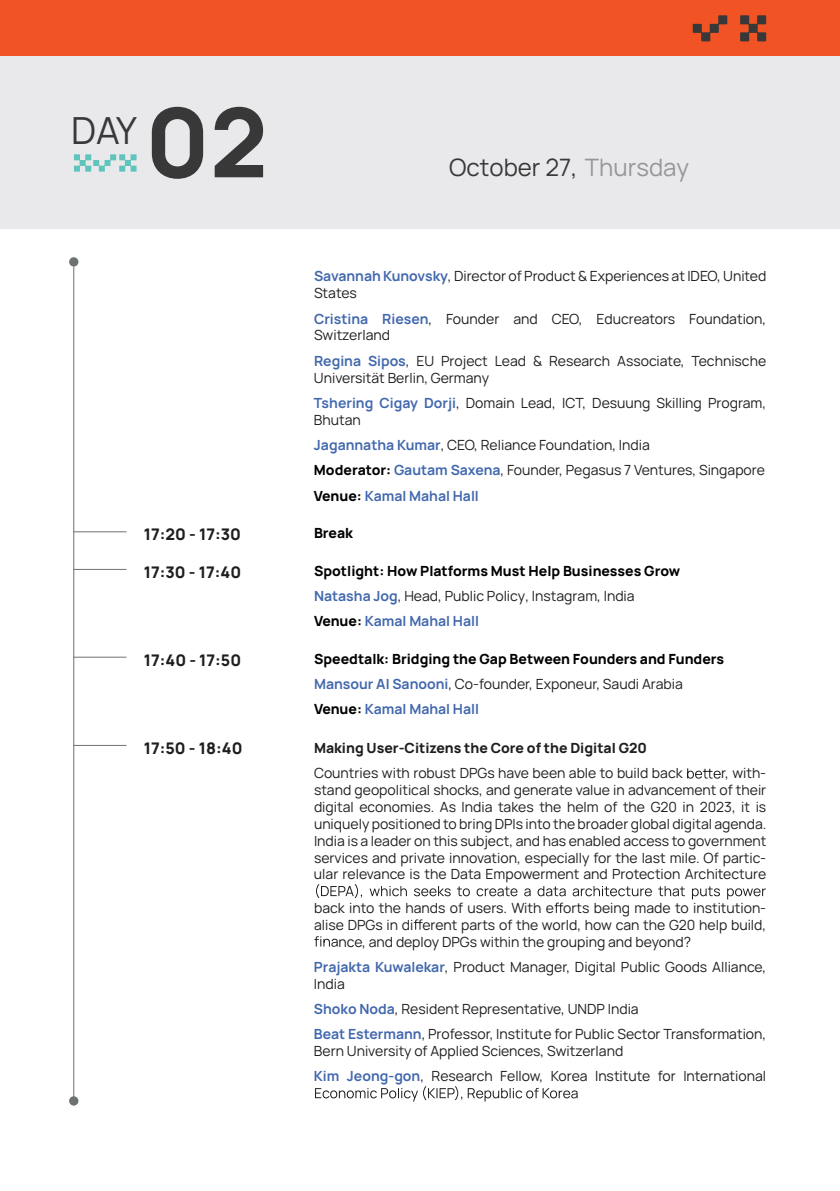
<style>
.page{position:relative;width:840px;height:1191px;background:#fff}
.page>*{position:absolute;margin:0;border:0;box-sizing:border-box;transform-origin:0 0}
.t1{font:800 96px "Manrope";color:#373837}
.t2{font:37.4px "Manrope";color:#373837}
.t3{font:24px "Manrope";color:#373837}
.t4{font:800 16px "Manrope";color:#201d1e}
.t5{font:14px/16.8px "Manrope";color:#201d1e}
.t6{font:800 14px/25.2px "Manrope";color:#000}
.t7{font:800 14px "Manrope";color:#201d1e}
.t8{font:700 14px "Manrope";color:#4268ad}
.s1{color:#989596}
.s2{font-weight:700;color:#4268ad}
.s3{font-weight:800;color:#000}
.s4{font-weight:400;color:#201d1e}
</style>
<div class="page">
<div style="left:0;top:0;width:839px;height:57px;background:#f15324"></div>
<div style="left:0;top:57px;width:839px;height:172px;background:#e9e9eb"></div>
<svg style="left:740px;top:15px;width:25px;height:26px"></svg>
<svg style="left:692px;top:15px;width:35px;height:26px"></svg>
<svg style="left:687px;top:768px;width:33px;height:10px"></svg>
<svg style="left:316px;top:884px;width:449px;height:29px"></svg>
<svg style="left:413px;top:919px;width:9px;height:10px"></svg>
<svg style="left:314px;top:936px;width:23px;height:10px"></svg>
<svg style="left:315px;top:1086px;width:262px;height:15px"></svg>
<hr style="left:73px;top:266px;width:1px;height:837px;background:#6d7373">
<hr style="left:73px;top:569px;width:53px;height:1px;background:#6d7373">
<hr style="left:73px;top:531px;width:53px;height:1px;background:#6d7373">
<hr style="left:73px;top:745px;width:53px;height:1px;background:#6d7373">
<hr style="left:73px;top:656px;width:53px;height:1px;background:#6d7373">
<div style="left:69px;top:257px;width:9px;height:9px;background:#6d7373;border-radius:50%"></div>
<div style="left:69px;top:1096px;width:9px;height:9px;background:#6d7373;border-radius:50%"></div>
<svg style="left:74px;top:154px;width:62px;height:18px"></svg>
<h2 class="t2" style="left:71px;top:102px;width:67px">DAY</h2>
<h1 class="t1" style="left:145px;top:60px;width:124px">02</h1>
<p class="t4" style="left:144px;top:521px;width:99px">17:20 - 17:30</p>
<h3 class="t3" style="left:449px;top:149px;width:241px">October 27, <span class="s1">Thursday</span></h3>
<p class="t5" style="left:314px;top:267px;width:453px"><span class="s2">Savannah Kunovsky</span>, Director of Product &amp; Experiences at IDEO, United<br>States</p>
<p class="t5" style="left:314px;top:309px;width:453px"><span class="s2">Cristina Riesen</span>, Founder and CEO, Educreators Foundation,<br>Switzerland</p>
<p class="t5" style="left:314px;top:351px;width:453px"><span class="s2">Regina Sipos</span>, EU Project Lead &amp; Research Associate, Technische<br>Universität Berlin, Germany</p>
<p class="t5" style="left:314px;top:393px;width:453px"><span class="s2">Tshering Cigay Dorji</span>, Domain Lead, ICT, Desuung Skilling Program,<br>Bhutan</p>
<p class="t5" style="left:314px;top:431px;width:452px;line-height:25.2px"><span class="s2">Jagannatha Kumar</span>, CEO, Reliance Foundation, India<br><span class="s3">Moderator:</span> <span class="s2">Gautam Saxena</span>, Founder, Pegasus 7 Ventures, Singapore<br><span class="s3">Venue:</span> <span class="s2">Kamal Mahal Hall</span></p>
<p class="t6" style="left:314px;top:519px;width:40px">Break</p>
<p class="t4" style="left:144px;top:558px;width:99px">17:30 - 17:40</p>
<p class="t6" style="left:314px;top:557px;width:367px">Spotlight: How Platforms Must Help Businesses Grow</p>
<p class="t8" style="left:314px;top:609px;width:166px"><span class="s3">Venue:</span> Kamal Mahal Hall</p>
<p class="t5" style="left:314px;top:587px;width:322px"><span class="s2">Natasha Jog</span>, Head, Public Policy, Instagram, India</p>
<p class="t4" style="left:144px;top:646px;width:99px">17:40 - 17:50</p>
<p class="t6" style="left:314px;top:644px;width:411px">Speedtalk: Bridging the Gap Between Founders and Funders<br><span class="s2">Mansour Al Sanooni</span><span class="s4">, Co-founder, Exponeur, Saudi Arabia<br></span>Venue: <span class="s2">Kamal Mahal Hall</span></p>
<p class="t4" style="left:144px;top:734px;width:100px">17:50 - 18:40</p>
<p class="t7" style="left:314px;top:736px;width:334px">Making User-Citizens the Core of the Digital G20</p>
<p class="t5" style="left:314px;top:764px;width:370px">Countries with robust DPGs have been able to build back</p>
<p class="t5" style="left:314px;top:764px;width:454px;text-align:justify;text-indent:407px">r, with&shy;stand geopolitical shocks, and generate value in advancement of their digital economies. As India takes the helm of the G20 in 2023, it is uniquely positioned to bring DPIs into the broader global digital agenda.<br>India is a leader on this subject, and has enabled access to government services and private innovation, especially for the last mile. Of partic&shy;ular relevance is the Data Empowerment and Protection Architecture</p>
<p class="t5" style="left:314px;top:898px;width:453px">back into the hands of users. With e orts being made to institution-</p>
<p class="t5" style="left:314px;top:915px;width:453px">alise DPGs in di erent parts of the world, how can the G20 help build,</p>
<p class="t5" style="left:338px;top:932px;width:354px">nce, and deploy DPGs within the grouping and beyond?</p>
<p class="t5" style="left:314px;top:957px;width:453px"><span class="s2">Prajakta Kuwalekar</span>, Product Manager, Digital Public Goods Alliance,<br>India</p>
<p class="t5" style="left:314px;top:995px;width:453px;line-height:25.2px"><span class="s2">Shoko Noda</span>, Resident Representative, UNDP India<br><span class="s2">Beat Estermann</span>, Professor, Institute for Public Sector Transformation,</p>
<p class="t5" style="left:314px;top:1037px;width:453px;line-height:25.2px">Bern University of Applied Sciences, Switzerland<br><span class="s2">Kim Jeong-gon</span>, Research Fellow, Korea Institute for International</p>
</div>
